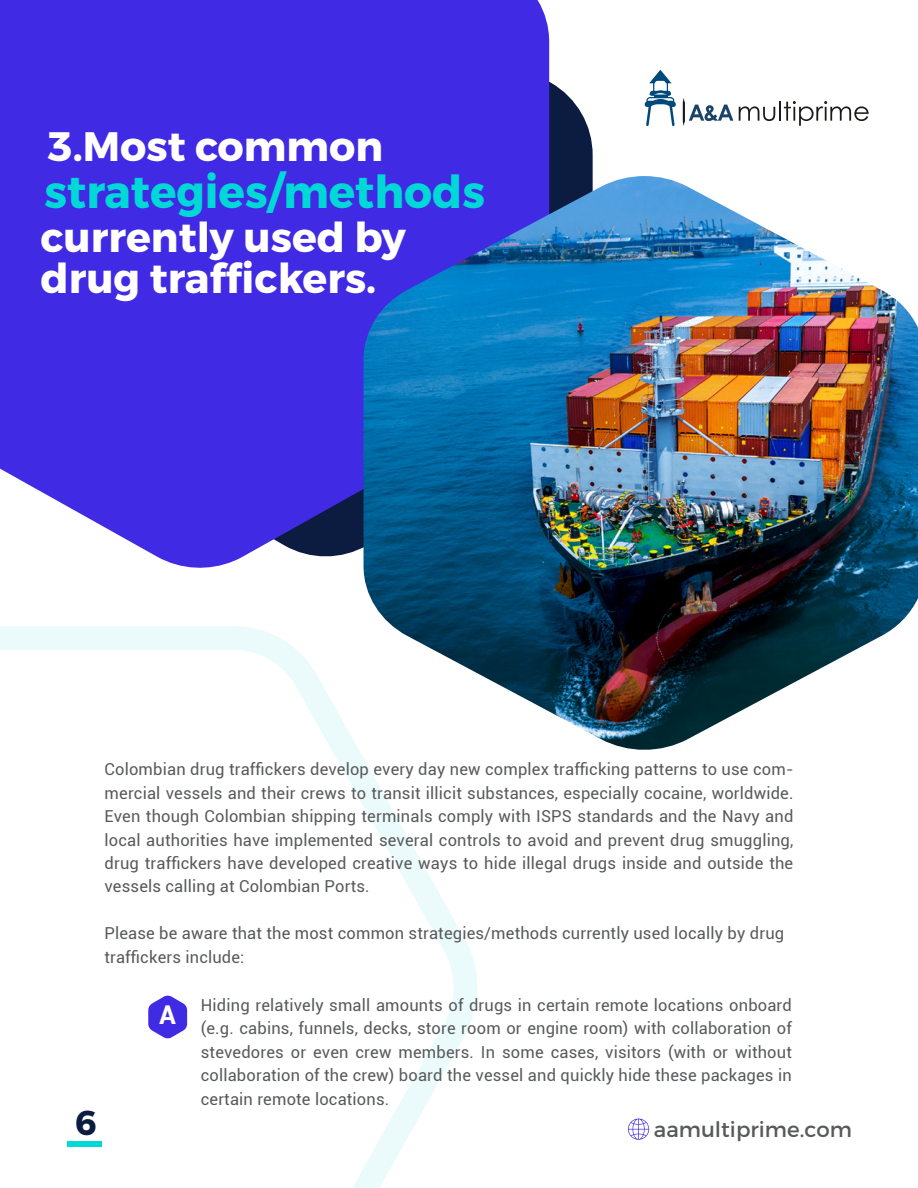
<style>
.page{position:relative;width:918px;height:1188px;background:#fff}
.page>*{position:absolute;margin:0;border:0;box-sizing:border-box;transform-origin:0 0}
.t1{font:700 45.3px "Montserrat";color:#00d8d8}
.t2{font:700 41.1px/41.4px "Montserrat";color:#fff}
.t3{font:700 34.5px "Montserrat";color:#0c1c41}
.t4{font:700 25.95px "Roboto";color:#fff}
.t5{font:21.3px "Montserrat";color:#58595b}
.t6{font:16.5px/23.4px "Roboto";letter-spacing:.01em;color:#58595b;text-align:justify}
</style>
<div class="page">
<svg style="left:0;top:626px;width:477px;height:562px"></svg>
<svg style="left:549px;top:37px;width:44px;height:139px"></svg>
<div style="left:0;top:0;width:549px;height:571px;background:#402ae4"></div>
<svg style="left:148px;top:995px;width:39px;height:44px"></svg>
<svg style="left:628px;top:1119px;width:21px;height:21px"></svg>
<svg style="left:739px;top:106px;width:36px;height:15px"></svg>
<hr style="left:779px;top:101px;width:2px;height:20px;background:#1c1a19">
<svg style="left:784px;top:101px;width:85px;height:25px"></svg>
<svg style="left:645px;top:70px;width:31px;height:56px"></svg>
<svg style="left:682px;top:102px;width:51px;height:22px"></svg>
<img style="left:364px;top:176px;width:554px;height:577px">
<div style="left:67px;top:1142px;width:35px;height:6px;background:#00d8d8"></div>
<h2 class="t2" style="left:47px;top:127px;width:337px">3.Most common</h2>
<h1 class="t1" style="left:45px;top:164px;width:442px">strategies/methods</h1>
<h2 class="t2" style="left:40px;top:217px;width:367px">currently used by drug traffickers.</h2>
<p class="t6" style="left:104px;top:757px;width:690px">Colombian drug traffickers develop every day new complex trafficking patterns to use com&shy;mercial vessels and their crews to transit illicit substances, especially cocaine, worldwide.<br>Even though Colombian shipping terminals comply with ISPS standards and the Navy and local authorities have implemented several controls to avoid and prevent drug smuggling, drug traffickers have developed creative ways to hide illegal drugs inside and outside the vessels calling at Colombian Ports.</p>
<p class="t6" style="left:104px;top:921px;width:681px">Please be aware that the most common strategies/methods currently used locally by drug traffickers include:</p>
<p class="t6" style="left:201px;top:993px;width:593px">Hiding relatively small amounts of drugs in certain remote locations onboard (e.g. cabins, funnels, decks, store room or engine room) with collaboration of stevedores or even crew members. In some cases, visitors (with or without collaboration of the crew) board the vessel and quickly hide these packages in certain remote locations.</p>
<h3 class="t4" style="left:159px;top:997px;width:18px">A</h3>
<h3 class="t3" style="left:75px;top:1102px;width:23px">6</h3>
<p class="t5" style="left:654px;top:1117px;width:200px">aamultiprime.com</p>
</div>
